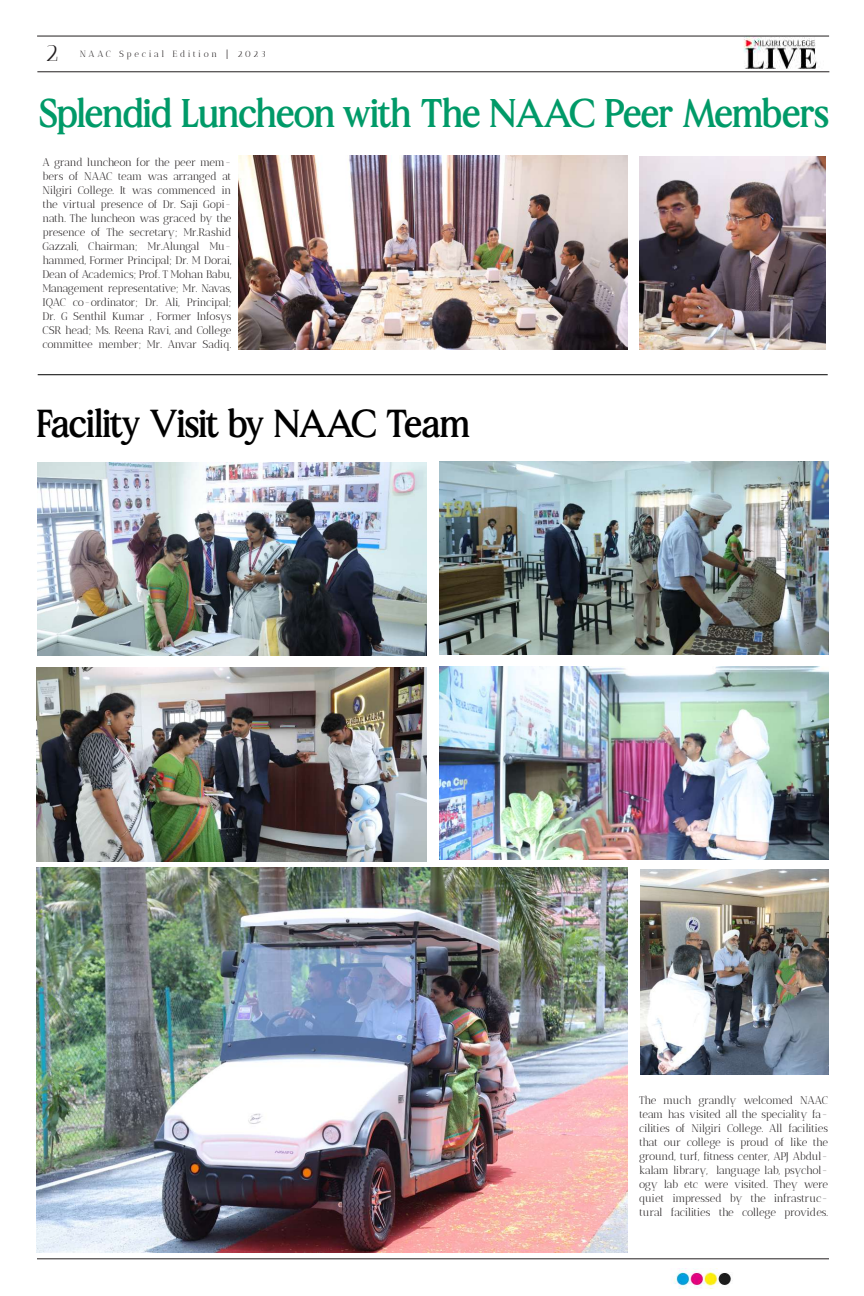
<style>
.page{position:relative;width:864px;height:1296px;background:#fff}
.page>*{position:absolute;margin:0;border:0;box-sizing:border-box;transform-origin:0 0}
.t1{font:40px "MADE Avenue PERSONALUSE";color:#009a68}
.t2{font:39px "MADE Avenue PERSONALUSE";color:#000}
.t3{font:24px "Antic Didone";color:#231f20}
.t4{font:11px/14px "Antic Didone";letter-spacing:-.04em;color:#231f20;text-align:justify}
.t5{font:9px "Antic Didone";letter-spacing:.28em;color:#231f20}
.s1{font-size:10px}
</style>
<div class="page">
<img style="left:673px;top:1268px;width:58px;height:20px">
<hr style="left:37px;top:1259px;width:792px;height:1px;background:#231f20">
<hr style="left:38px;top:375px;width:790px;height:1px;background:#000">
<img style="left:232px;top:37px;width:594px;height:35px">
<hr style="left:37px;top:36px;width:792px;height:1px;background:#231f20">
<hr style="left:37px;top:72px;width:792px;height:1px;background:#231f20">
<img style="left:238px;top:156px;width:389px;height:193px">
<img style="left:38px;top:462px;width:389px;height:193px">
<img style="left:37px;top:867px;width:590px;height:386px">
<img style="left:37px;top:668px;width:389px;height:193px">
<img style="left:439px;top:666px;width:390px;height:194px">
<img style="left:640px;top:869px;width:189px;height:206px">
<img style="left:439px;top:461px;width:390px;height:194px">
<img style="left:639px;top:157px;width:187px;height:193px">
<h3 class="t3" style="left:45px;top:38px;width:15px">2</h3>
<p class="t5" style="left:80px;top:49px;width:188px">NAAC Special Edition <span class="s1">|</span> 2023</p>
<h1 class="t1" style="left:40px;top:91px;width:790px">Splendid Luncheon with The NAAC Peer Members</h1>
<p class="t4" style="left:43px;top:155px;width:190px">A grand luncheon for the peer mem&shy;bers of NAAC team was arranged at Nilgiri College. It was commenced in the virtual presence of Dr. Saji Gopi&shy;nath. The luncheon was graced by the presence of The secretary; Mr.Rashid Gazzali, Chairman; Mr.Alungal Mu&shy;hammed, Former Principal; Dr. M Dorai, Dean of Academics; Prof. T Mohan Babu, Management representative; Mr. Navas, IQAC co-ordinator; Dr. Ali, Principal; Dr. G Senthil Kumar , Former Infosys CSR head; Ms. Reena Ravi, and College committee member; Mr. Anvar Sadiq.</p>
<h2 class="t2" style="left:37px;top:402px;width:434px">Facility Visit by NAAC Team</h2>
<p class="t4" style="left:639px;top:1093px;width:190px">The much grandly welcomed NAAC team has visited all the speciality fa&shy;cilities of Nilgiri College. All facilities that our college is proud of like the ground, turf, fitness center, APJ Abdul&shy;kalam library, language lab, psychol&shy;ogy lab etc were visited. They were quiet impressed by the infrastruc&shy;tural facilities the college provides.</p>
</div>
